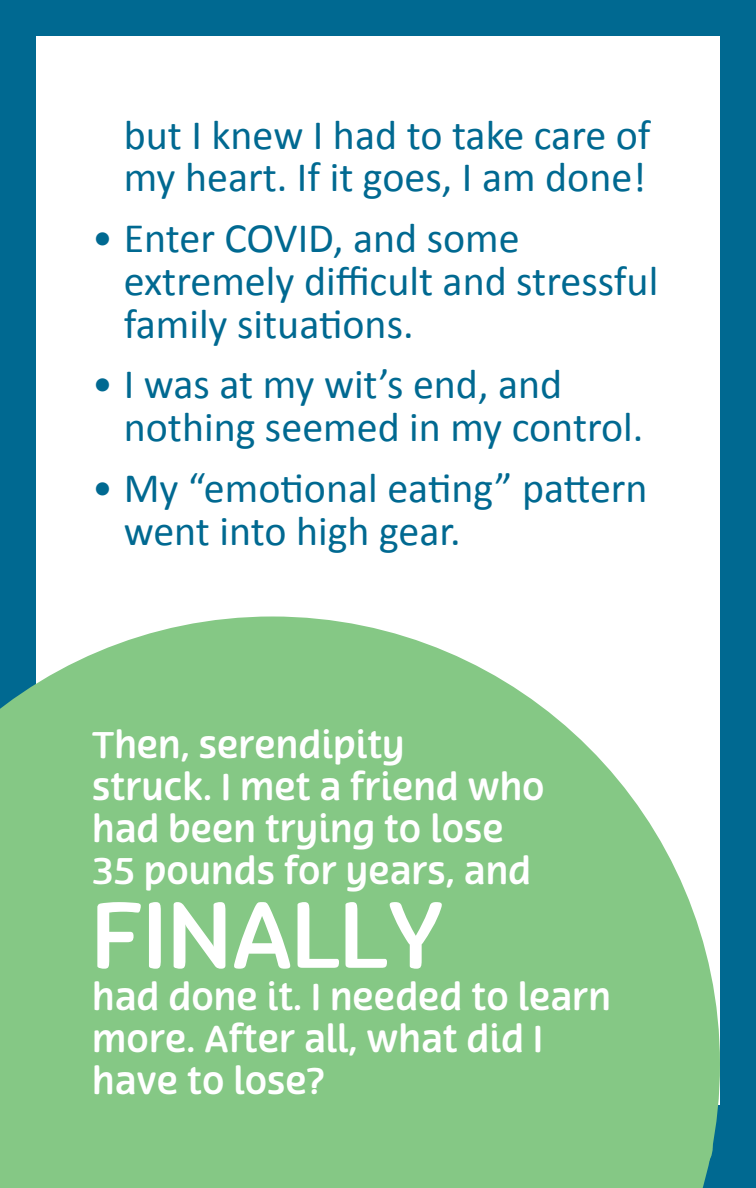
<style>
.page{position:relative;width:756px;height:1188px;background:#006991}
.page>*{position:absolute;margin:0;border:0;box-sizing:border-box;transform-origin:0 0}
.subhead{font:500 90px "Terfens";color:#fff}
.bullet{font:42px/42.8px "Calibri";color:#006991}
.subhead-2{font:500 36px/42px "Terfens";color:#fff}
</style>
<div class="page">
<div style="left:36px;top:36px;width:684px;height:1069px;background:#fff"></div>
<svg style="left:0;top:616px;width:720px;height:572px;fill:#85c885"></svg>
<p class="bullet" style="left:124px;top:113px;width:529px">but I knew I had to take care of my heart. If it goes, I am done!</p>
<p class="bullet" style="left:124px;top:217px;width:536px;text-indent:-32px">• Enter COVID, and some extremely difficult and stressful family situations.</p>
<p class="bullet" style="left:124px;top:363px;width:521px;text-indent:-32px">• I was at my wit’s end, and nothing seemed in my control.</p>
<p class="bullet" style="left:124px;top:467px;width:525px;text-indent:-32px">• My “emotional eating” pattern went into high gear.</p>
<p class="subhead-2" style="left:92px;top:725px;width:454px">Then, serendipity<br>struck. I met a friend who had been trying to lose<br>35 pounds for years, and</p>
<p class="subhead" style="left:92px;top:880px;width:352px">FINALLY</p>
<p class="subhead-2" style="left:92px;top:977px;width:520px">had done it. I needed to learn more. After all, what did I have to lose?</p>
</div>
